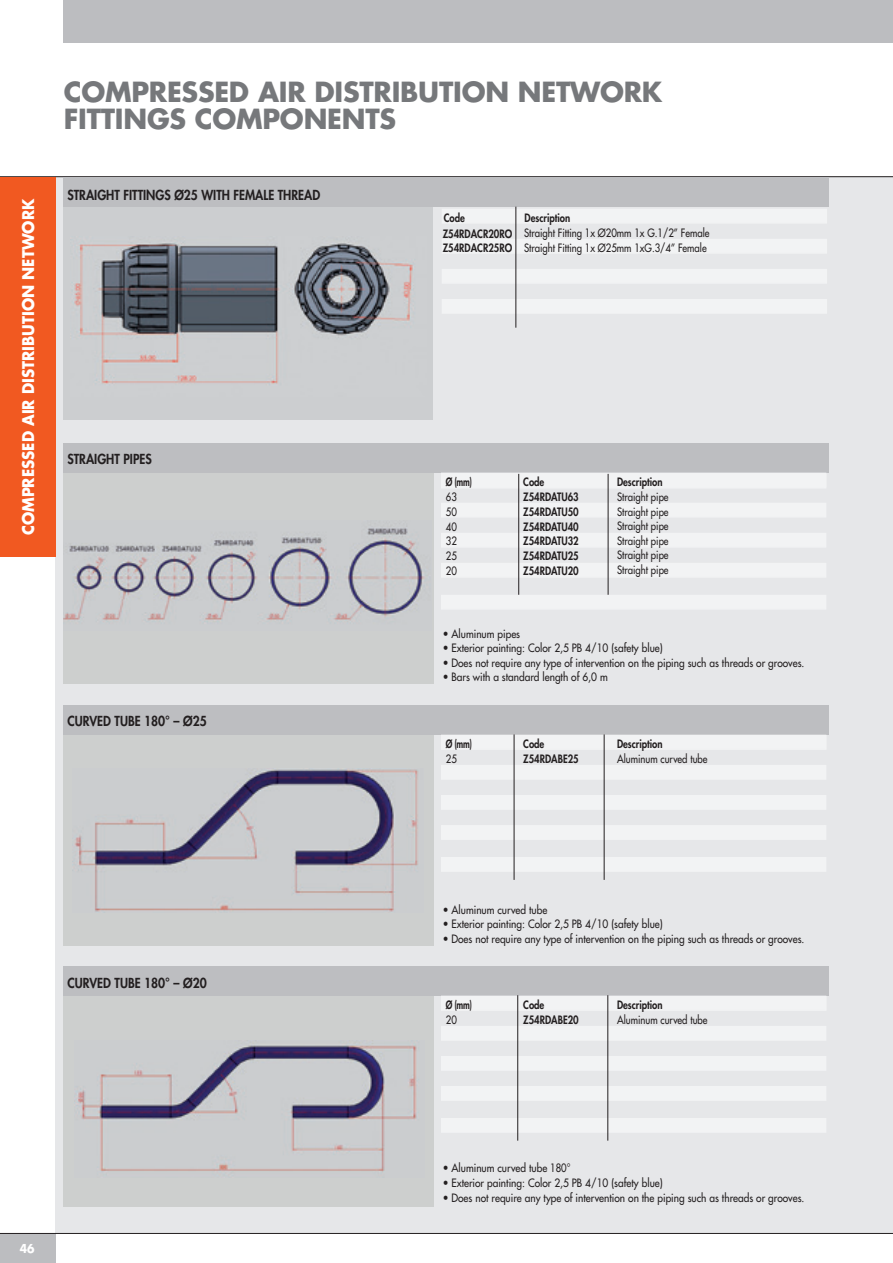
<style>
.page{position:relative;width:893px;height:1263px;background:#fff}
.page>*{position:absolute;margin:0;border:0;box-sizing:border-box;transform-origin:0 0}
.t1{font:700 27px/27px "Futura Std";letter-spacing:-.01em;color:#76787b}
.t2{font:700 15.75px "Futura Std";color:#fff;scale:.95 1}
.t3{font:800 13.5px "Futura Std";color:#231f20;scale:.9 1}
.t4{font:700 12px "Futura Std";color:#fff;scale:.9 1}
.t5{font:500 11.25px "Futura Std";color:#231f20;scale:.9 1}
.t6{font:500 11.25px/14.7px "Futura Std";color:#231f20;text-align:justify;scale:.85 1}
.t7{font:800 11.25px/14.7px "Futura Std";color:#231f20;scale:.85 1}
.t8{font:800 11.25px "Futura Std";color:#231f20;scale:.75 1}
</style>
<div class="page">
<div style="left:55px;top:176px;width:838px;height:1057px;background:#e6e7e9"></div>
<div style="left:0;top:1233px;width:55px;height:30px;background:#bcbdc0"></div>
<div style="left:64px;top:0;width:829px;height:43px;background:#bcbdc0"></div>
<hr style="left:0;top:176px;width:893px;height:1px;background:#231f20">
<hr style="left:0;top:1233px;width:893px;height:1px;background:#231f20">
<div style="left:63px;top:207px;width:370px;height:213px;background:#ccced0"></div>
<div style="left:63px;top:177px;width:765px;height:30px;background:#bdbec1"></div>
<div style="left:442px;top:209px;width:385px;height:15px;background:#f2f3f4"></div>
<div style="left:442px;top:239px;width:385px;height:15px;background:#f2f3f4"></div>
<div style="left:442px;top:299px;width:385px;height:15px;background:#f2f3f4"></div>
<div style="left:442px;top:269px;width:385px;height:15px;background:#f2f3f4"></div>
<hr style="left:516px;top:207px;width:1px;height:121px;background:#231f20">
<div style="left:63px;top:443px;width:765px;height:30px;background:#bdbec1"></div>
<div style="left:441px;top:473px;width:385px;height:14px;background:#f2f3f4"></div>
<div style="left:441px;top:503px;width:385px;height:15px;background:#f2f3f4"></div>
<div style="left:441px;top:563px;width:385px;height:15px;background:#f2f3f4"></div>
<div style="left:441px;top:595px;width:385px;height:15px;background:#f2f3f4"></div>
<div style="left:441px;top:533px;width:385px;height:15px;background:#f2f3f4"></div>
<div style="left:441px;top:474px;width:385px;height:15px;background:#f2f3f4"></div>
<div style="left:63px;top:473px;width:370px;height:211px;background:#cdcfce"></div>
<img style="left:63px;top:528px;width:362px;height:95px">
<hr style="left:518px;top:474px;width:1px;height:121px;background:#231f20">
<hr style="left:608px;top:474px;width:1px;height:121px;background:#231f20">
<div style="left:63px;top:705px;width:765px;height:30px;background:#bdbec1"></div>
<div style="left:63px;top:966px;width:765px;height:30px;background:#bdbec1"></div>
<div style="left:441px;top:765px;width:385px;height:15px;background:#f2f3f4"></div>
<div style="left:441px;top:1026px;width:385px;height:15px;background:#f2f3f4"></div>
<div style="left:441px;top:825px;width:385px;height:15px;background:#f2f3f4"></div>
<div style="left:441px;top:1086px;width:385px;height:15px;background:#f2f3f4"></div>
<div style="left:441px;top:857px;width:385px;height:15px;background:#f2f3f4"></div>
<div style="left:441px;top:1118px;width:385px;height:15px;background:#f2f3f4"></div>
<div style="left:441px;top:795px;width:385px;height:15px;background:#f2f3f4"></div>
<div style="left:441px;top:1056px;width:385px;height:15px;background:#f2f3f4"></div>
<div style="left:441px;top:735px;width:385px;height:15px;background:#f2f3f4"></div>
<div style="left:441px;top:996px;width:385px;height:15px;background:#f2f3f4"></div>
<div style="left:63px;top:735px;width:370px;height:211px;background:#cdcfce"></div>
<img style="left:75px;top:768px;width:343px;height:144px">
<div style="left:63px;top:996px;width:370px;height:211px;background:#cdcfce"></div>
<img style="left:76px;top:1044px;width:343px;height:129px">
<hr style="left:514px;top:734px;width:1px;height:146px;background:#231f20">
<hr style="left:604px;top:734px;width:1px;height:146px;background:#231f20">
<hr style="left:517px;top:995px;width:1px;height:145px;background:#231f20">
<hr style="left:608px;top:995px;width:1px;height:145px;background:#231f20">
<img style="left:74px;top:243px;width:340px;height:142px">
<div style="left:0;top:177px;width:55px;height:380px;background:#f15921"></div>
<h2 class="t2" style="left:18px;top:535px;width:356px;rotate:-90deg">COMPRESSED AIR DISTRIBUTION NETWORK</h2>
<h1 class="t1" style="left:64px;top:78px;width:600px">COMPRESSED AIR DISTRIBUTION NETWORK<br>FITTINGS COMPONENTS</h1>
<p class="t3" style="left:67px;top:187px;width:282px">STRAIGHT FITTINGS Ø25 WITH FEMALE THREAD</p>
<p class="t3" style="left:67px;top:450px;width:95px">STRAIGHT PIPES</p>
<p class="t3" style="left:67px;top:712px;width:156px">CURVED TUBE 180° – Ø25</p>
<p class="t7" style="left:444px;top:211px;width:26px">Code</p>
<p class="t7" style="left:525px;top:211px;width:55px">Description</p>
<p class="t7" style="left:443px;top:226px;width:83px">Z54RDACR20RO<br>Z54RDACR25RO</p>
<p class="t6" style="left:524px;top:226px;width:220px">Straight Fitting 1x Ø20mm 1x G.1/2” Female<br>Straight Fitting 1x Ø25mm 1xG.3/4” Female</p>
<p class="t8" style="left:446px;top:475px;width:36px">Ø (mm)</p>
<p class="t7" style="left:523px;top:475px;width:26px">Code</p>
<p class="t7" style="left:617px;top:475px;width:55px">Description</p>
<p class="t6" style="left:446px;top:490px;width:15px">63<br>50<br>40<br>32<br>25<br>20</p>
<p class="t7" style="left:523px;top:490px;width:67px;text-align:justify">Z54RDATU63<br>Z54RDATU50<br>Z54RDATU40<br>Z54RDATU32<br>Z54RDATU25<br>Z54RDATU20</p>
<p class="t6" style="left:617px;top:490px;width:62px">Straight pipe Straight pipe Straight pipe Straight pipe Straight pipe Straight pipe</p>
<p class="t5" style="left:443px;top:627px;width:88px">• Aluminum pipes</p>
<p class="t5" style="left:443px;top:641px;width:246px">• Exterior painting: Color 2,5 PB 4/10 (safety blue)</p>
<p class="t5" style="left:443px;top:656px;width:404px">• Does not require any type of intervention on the piping such as threads or grooves.</p>
<p class="t5" style="left:443px;top:670px;width:185px">• Bars with a standard length of 6,0 m</p>
<p class="t8" style="left:446px;top:737px;width:36px">Ø (mm)</p>
<p class="t6" style="left:446px;top:752px;width:15px">25</p>
<p class="t7" style="left:523px;top:737px;width:26px">Code</p>
<p class="t7" style="left:523px;top:752px;width:67px">Z54RDABE25</p>
<p class="t7" style="left:617px;top:737px;width:55px">Description</p>
<p class="t6" style="left:617px;top:752px;width:108px">Aluminum curved tube</p>
<p class="t3" style="left:67px;top:974px;width:156px">CURVED TUBE 180° – Ø20</p>
<p class="t4" style="left:20px;top:1240px;width:18px">46</p>
<p class="t5" style="left:443px;top:902px;width:118px">• Aluminum curved tube</p>
<p class="t5" style="left:443px;top:917px;width:246px">• Exterior painting: Color 2,5 PB 4/10 (safety blue)</p>
<p class="t5" style="left:443px;top:931px;width:404px">• Does not require any type of intervention on the piping such as threads or grooves.</p>
<p class="t8" style="left:446px;top:998px;width:36px">Ø (mm)</p>
<p class="t6" style="left:446px;top:1013px;width:15px">20</p>
<p class="t7" style="left:523px;top:998px;width:26px">Code</p>
<p class="t7" style="left:523px;top:1013px;width:67px">Z54RDABE20</p>
<p class="t7" style="left:617px;top:998px;width:55px">Description</p>
<p class="t6" style="left:617px;top:1013px;width:108px">Aluminum curved tube</p>
<p class="t5" style="left:443px;top:1161px;width:144px">• Aluminum curved tube 180°</p>
<p class="t5" style="left:443px;top:1176px;width:246px">• Exterior painting: Color 2,5 PB 4/10 (safety blue)</p>
<p class="t5" style="left:443px;top:1190px;width:404px">• Does not require any type of intervention on the piping such as threads or grooves.</p>
</div>
